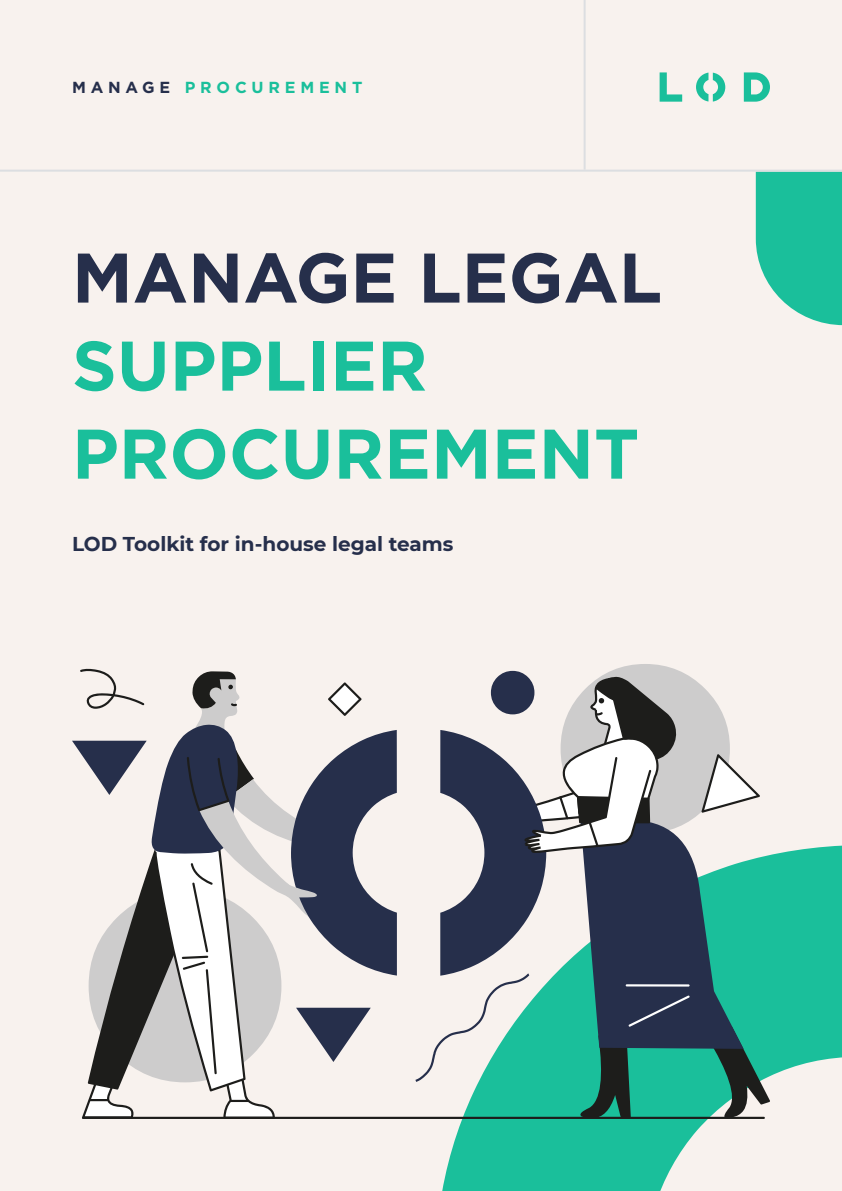
<style>
.page{position:relative;width:842px;height:1191px;background:#f8f2ee}
.page>*{position:absolute;margin:0;border:0;box-sizing:border-box;transform-origin:0 0}
.t1{font:700 70px/88px "Gotham";color:#1abf9b}
.t2{font:700 70px "Gotham";color:#262f4b}
.t3{font:700 20px "Montserrat";color:#262f4b}
.t4{font:700 16px "Gotham";letter-spacing:.3em;color:#1abf9b}
.s1{color:#262f4b}
</style>
<div class="page">
<svg style="left:756px;top:172px;width:86px;height:153px;background:#35c5a5"></svg>
<svg style="left:660px;top:72px;width:22px;height:30px"></svg>
<svg style="left:696px;top:73px;width:29px;height:29px"></svg>
<svg style="left:744px;top:72px;width:26px;height:30px"></svg>
<hr style="left:0;top:170px;width:842px;height:2px;background:#dcdee1">
<hr style="left:584px;top:0;width:2px;height:170px;background:#dcdee1">
<svg style="left:442px;top:845px;width:400px;height:346px;fill:#1abf9b"></svg>
<hr style="left:82px;top:1116px;width:683px;height:3px;background:#1d1d1b">
<svg style="left:415px;top:664px;width:355px;height:455px"></svg>
<svg style="left:72px;top:668px;width:325px;height:449px"></svg>
<p class="t4" style="left:72px;top:77px;width:292px"><span class="s1">MANAGE</span> PROCUREMENT</p>
<p class="t2" style="left:72px;top:231px;width:592px">MANAGE LEGAL</p>
<p class="t1" style="left:72px;top:321px;width:569px">SUPPLIER<br>PROCUREMENT</p>
<p class="t3" style="left:72px;top:529px;width:383px">LOD Toolkit for in-house legal teams</p>
</div>
